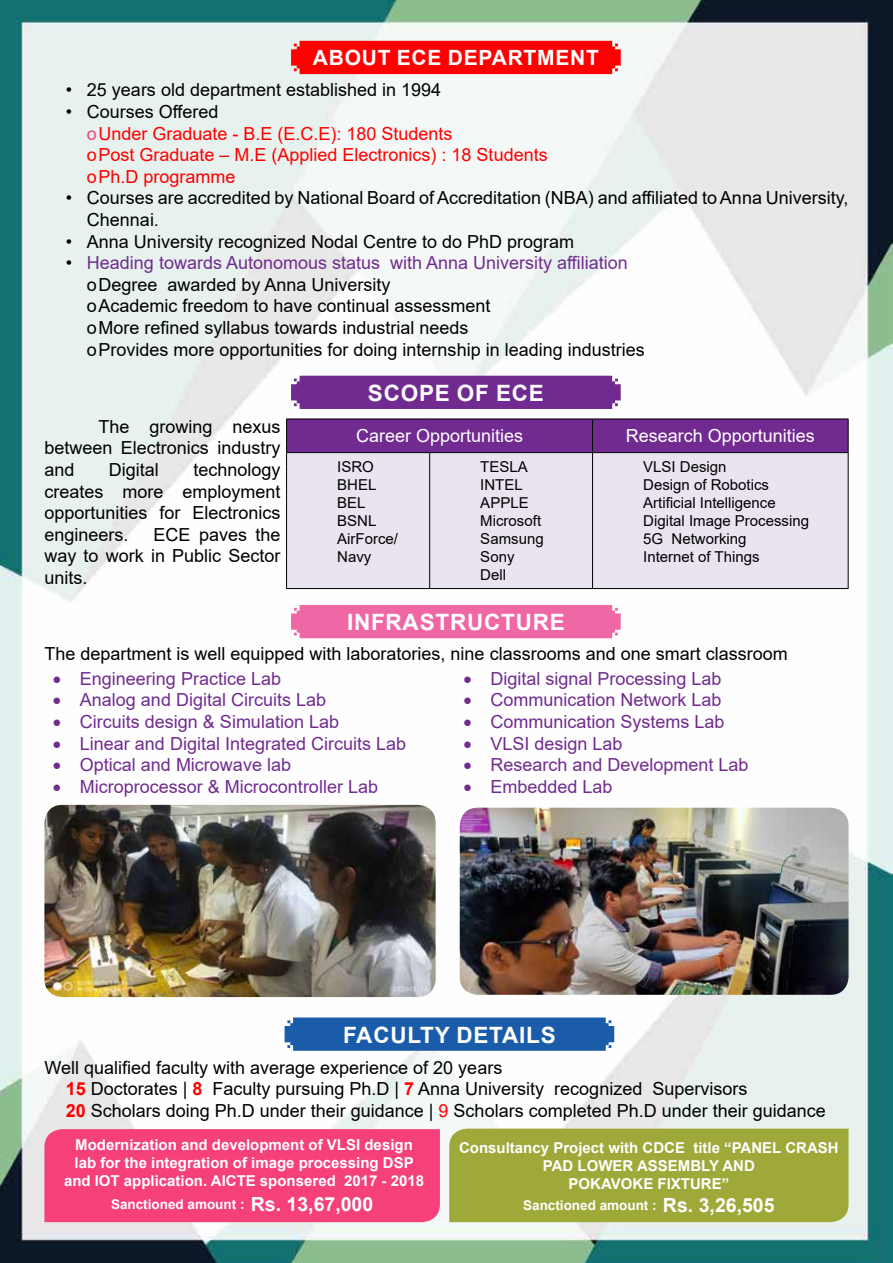
<style>
.page{position:relative;width:893px;height:1263px;background:#fff}
.page>*{position:absolute;margin:0;border:0;box-sizing:border-box;transform-origin:0 0}
.t1{font:700 22.5px "Arial";letter-spacing:.035em;color:#fff}
.t2{font:700 21px "Arial";letter-spacing:.035em;color:#fff}
.t3{font:18px/21.6px "Arial";color:#000}
.t4{font:18px "Arial";color:#712b90}
.t5{font:18px/21.6px "Arial";color:#f00}
.t6{font:18px "Arial";color:#fff}
.t7{font:700 15px/18px "Arial";color:#fff;text-align:center}
.t8{font:15px/18px "Arial";color:#000}
.t9{font:700 13.5px "Arial";color:#fff}
.s1{color:#000}
.s2{color:#f5407a}
.s3{color:#712b90}
.s4{font-weight:700;color:#f00}
.s5{color:#f00}
.s6{font-size:19.5px}
</style>
<div class="page">
<img style="left:0;top:0;width:893px;height:1263px">
<div style="left:287px;top:420px;width:561px;height:32px;background:#712b90"></div>
<div style="left:287px;top:453px;width:561px;height:135px;background:#eae4f1"></div>
<hr style="left:286px;top:419px;width:144px;height:1px;background:#000">
<hr style="left:286px;top:419px;width:1px;height:33px;background:#000">
<hr style="left:430px;top:419px;width:163px;height:1px;background:#000">
<hr style="left:593px;top:419px;width:255px;height:1px;background:#000">
<hr style="left:592px;top:419px;width:1px;height:33px;background:#000">
<hr style="left:848px;top:419px;width:1px;height:33px;background:#000">
<hr style="left:286px;top:452px;width:144px;height:1px;background:#000">
<hr style="left:286px;top:453px;width:1px;height:135px;background:#000">
<hr style="left:430px;top:452px;width:163px;height:1px;background:#000">
<hr style="left:429px;top:453px;width:1px;height:135px;background:#000">
<hr style="left:593px;top:452px;width:255px;height:1px;background:#000">
<hr style="left:592px;top:453px;width:1px;height:135px;background:#000">
<hr style="left:848px;top:453px;width:1px;height:135px;background:#000">
<hr style="left:286px;top:588px;width:144px;height:1px;background:#000">
<hr style="left:430px;top:588px;width:163px;height:1px;background:#000">
<hr style="left:593px;top:588px;width:255px;height:1px;background:#000">
<img style="left:460px;top:808px;width:388px;height:187px">
<img style="left:44px;top:805px;width:392px;height:192px">
<div style="left:44px;top:1129px;width:396px;height:93px;background:#f5407a"></div>
<div style="left:449px;top:1128px;width:399px;height:94px;background:#9ea939"></div>
<div style="left:291px;top:41px;width:330px;height:33px;background:#f00"></div>
<div style="left:291px;top:376px;width:330px;height:33px;background:#712b90"></div>
<div style="left:291px;top:605px;width:330px;height:33px;background:#f067a6"></div>
<svg style="left:285px;top:1017px;width:329px;height:34px;background:#2362ad"></svg>
<p class="t2" style="left:313px;top:43px;width:287px">ABOUT ECE DEPARTMENT</p>
<p class="t3" style="left:66px;top:79px;width:377px">• 25 years old department established in 1994</p>
<p class="t5" style="left:87px;top:101px;width:462px;text-indent:-21px"><span class="s1">• Courses Offered<br></span><span class="s2">o</span>Under Graduate - B.E (E.C.E): 180 Students<br>oPost Graduate – M.E (Applied Electronics) : 18 Students oPh.D programme</p>
<p class="t3" style="left:87px;top:187px;width:763px;text-indent:-21px">• Courses are accredited by National Board of Accreditation (NBA) and affiliated to Anna University,<br>Chennai.</p>
<p class="t3" style="left:66px;top:230px;width:510px">• Anna University recognized Nodal Centre to do PhD program</p>
<p class="t3" style="left:87px;top:252px;width:559px;text-indent:-21px">• <span class="s3">Heading towards Autonomous status with Anna University affiliation<br></span>o Degree awarded by Anna University<br>o Academic freedom to have continual assessment<br>o More refined syllabus towards industrial needs<br>o Provides more opportunities for doing internship in leading industries</p>
<p class="t3" style="left:44px;top:415px;width:237px;text-align:justify;text-indent:54px">The growing nexus between Electronics industry and</p>
<p class="t3" style="left:44px;top:459px;width:237px;text-align:justify;text-indent:149px">technology creates more employment opportunities for Electronics engineers.</p>
<p class="t3" style="left:109px;top:459px;width:52px">Digital</p>
<p class="t3" style="left:44px;top:523px;width:237px;text-align:justify;text-indent:109px">ECE paves the way to work in Public Sector units.</p>
<p class="t1" style="left:368px;top:377px;width:177px">SCOPE OF ECE</p>
<p class="t6" style="left:356px;top:424px;width:169px">Career Opportunities</p>
<p class="t6" style="left:626px;top:424px;width:191px">Research Opportunities</p>
<p class="t8" style="left:337px;top:458px;width:62px">ISRO<br>BHEL<br>BEL<br>BSNL<br>AirForce/<br>Navy</p>
<p class="t8" style="left:480px;top:458px;width:65px">TESLA<br>INTEL<br>APPLE<br>Microsoft<br>Samsung<br>Sony<br>Dell</p>
<p class="t8" style="left:643px;top:458px;width:167px">VLSI Design<br>Design of Robotics<br>Artificial Intelligence<br>Digital Image Processing<br>5G Networking<br>Internet of Things</p>
<p class="t1" style="left:347px;top:607px;width:219px">INFRASTRUCTURE</p>
<p class="t3" style="left:44px;top:643px;width:745px">The department is well equipped with laboratories, nine classrooms and one smart classroom</p>
<p class="t4" style="left:53px;top:666px;width:230px">• Engineering Practice Lab</p>
<p class="t4" style="left:53px;top:688px;width:275px">• Analog and Digital Circuits Lab</p>
<p class="t4" style="left:53px;top:709px;width:288px">• Circuits design &amp; Simulation Lab</p>
<p class="t4" style="left:53px;top:731px;width:355px">• Linear and Digital Integrated Circuits Lab</p>
<p class="t4" style="left:53px;top:752px;width:240px">• Optical and Microwave lab</p>
<p class="t4" style="left:53px;top:774px;width:327px">• Microprocessor &amp; Microcontroller Lab</p>
<p class="t4" style="left:463px;top:666px;width:260px">• Digital signal Processing Lab</p>
<p class="t4" style="left:463px;top:688px;width:260px">• Communication Network Lab</p>
<p class="t4" style="left:463px;top:709px;width:263px">• Communication Systems Lab</p>
<p class="t4" style="left:463px;top:731px;width:161px">• VLSI design Lab</p>
<p class="t4" style="left:463px;top:752px;width:287px">• Research and Development Lab</p>
<p class="t4" style="left:463px;top:774px;width:151px">• Embedded Lab</p>
<p class="t1" style="left:343px;top:1019px;width:214px">FACULTY DETAILS</p>
<p class="t3" style="left:66px;top:1056px;width:762px;text-indent:-21px">Well qualified faculty with average experience of 20 years<br><span class="s4">15</span> Doctorates | <span class="s4">8</span> Faculty pursuing Ph.D | <span class="s4">7</span> Anna University recognized Supervisors<br><span class="s4">20</span> Scholars doing Ph.D under their guidance | <span class="s5">9</span> Scholars completed Ph.D under their guidance</p>
<p class="t7" style="left:64px;top:1136px;width:362px">Modernization and development of VLSI design lab for the integration of image processing DSP and IOT application. AICTE sponsered 2017 - 2018</p>
<p class="t7" style="left:459px;top:1139px;width:381px">Consultancy Project with CDCE title “PANEL CRASH<br>PAD LOWER ASSEMBLY AND<br>POKAVOKE FIXTURE”</p>
<p class="t9" style="left:111px;top:1195px;width:264px">Sanctioned amount : <span class="s6">Rs. 13,67,000</span></p>
<p class="t9" style="left:523px;top:1196px;width:253px">Sanctioned amount : <span class="s6">Rs. 3,26,505</span></p>
</div>
